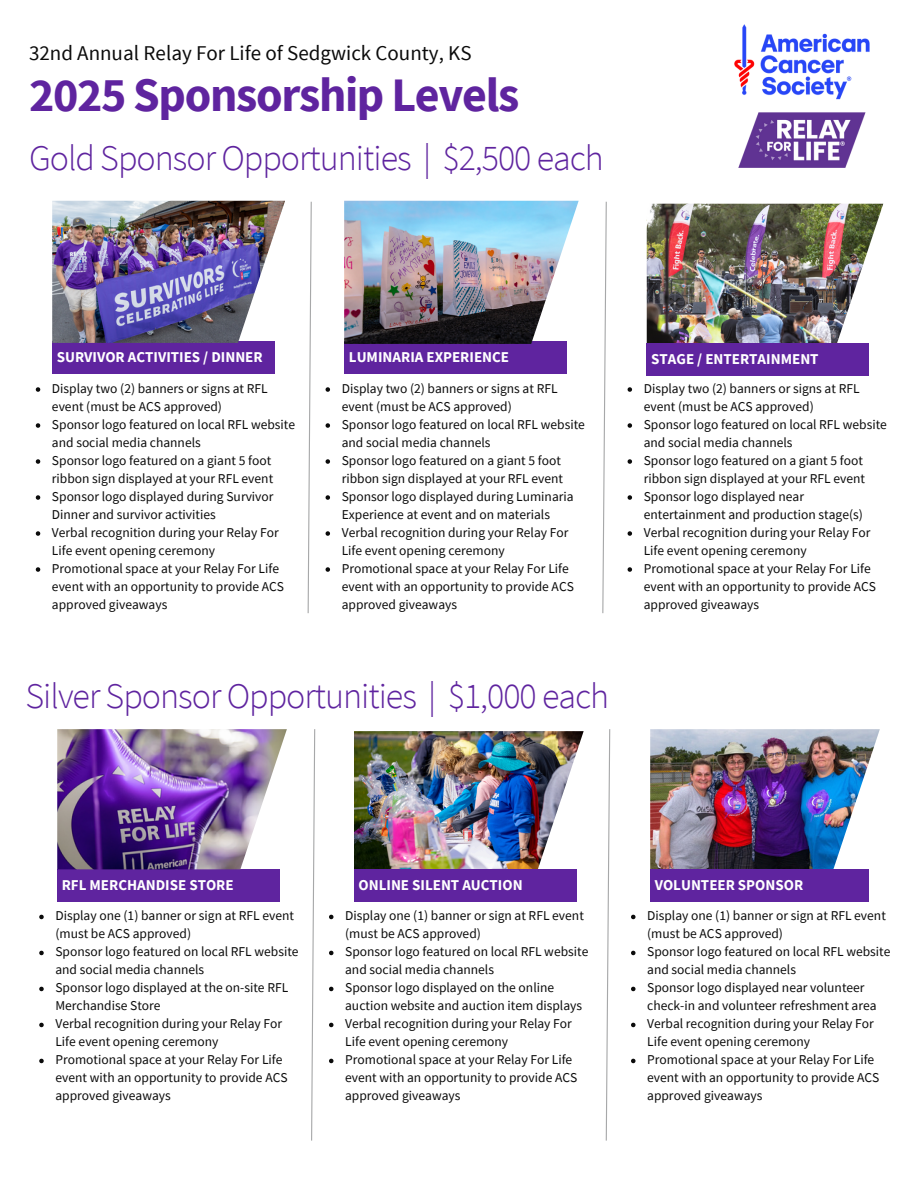
<style>
.page{position:relative;width:918px;height:1188px;background:#fff}
.page>*{position:absolute;margin:0;border:0;box-sizing:border-box;transform-origin:0 0}
.t1{font:700 48px "Source Sans Pro";letter-spacing:-.03em;color:#5f249f}
.t2{font:300 36px "Source Sans Pro";letter-spacing:-.03em;color:#5f249f}
.t3{font:21px "Source Sans Pro";color:#0b0b0b}
.t4{font:700 15px "Source Sans Pro";color:#fff}
.t5{font:13.5px/18px "Source Sans Pro";color:#0b0b0b}
</style>
<div class="page">
<img style="left:734px;top:24px;width:135px;height:143px">
<svg style="left:307px;top:201px;width:5px;height:413px"></svg>
<svg style="left:602px;top:201px;width:5px;height:413px"></svg>
<div style="left:52px;top:342px;width:222px;height:32px;background:#5f249f"></div>
<div style="left:344px;top:342px;width:222px;height:32px;background:#5f249f"></div>
<svg style="left:311px;top:729px;width:5px;height:412px"></svg>
<svg style="left:605px;top:729px;width:6px;height:412px"></svg>
<div style="left:57px;top:869px;width:222px;height:32px;background:#5f249f"></div>
<img style="left:52px;top:201px;width:233px;height:142px">
<img style="left:344px;top:201px;width:234px;height:143px">
<img style="left:647px;top:204px;width:236px;height:140px">
<div style="left:647px;top:344px;width:222px;height:32px;background:#5f249f"></div>
<img style="left:57px;top:729px;width:230px;height:140px">
<img style="left:650px;top:729px;width:230px;height:140px">
<div style="left:650px;top:869px;width:219px;height:32px;background:#5f249f"></div>
<img style="left:354px;top:731px;width:229px;height:140px">
<div style="left:354px;top:869px;width:222px;height:32px;background:#5f249f"></div>
<svg style="left:36px;top:387px;width:4px;height:5px"></svg>
<svg style="left:36px;top:423px;width:4px;height:5px"></svg>
<svg style="left:36px;top:459px;width:4px;height:5px"></svg>
<svg style="left:36px;top:495px;width:4px;height:5px"></svg>
<svg style="left:36px;top:531px;width:4px;height:5px"></svg>
<svg style="left:36px;top:567px;width:4px;height:5px"></svg>
<svg style="left:326px;top:387px;width:4px;height:5px"></svg>
<svg style="left:326px;top:423px;width:4px;height:5px"></svg>
<svg style="left:326px;top:459px;width:4px;height:5px"></svg>
<svg style="left:326px;top:495px;width:4px;height:5px"></svg>
<svg style="left:326px;top:531px;width:4px;height:5px"></svg>
<svg style="left:326px;top:567px;width:4px;height:5px"></svg>
<svg style="left:628px;top:387px;width:4px;height:5px"></svg>
<svg style="left:628px;top:423px;width:4px;height:5px"></svg>
<svg style="left:628px;top:459px;width:4px;height:5px"></svg>
<svg style="left:628px;top:495px;width:4px;height:5px"></svg>
<svg style="left:628px;top:531px;width:4px;height:5px"></svg>
<svg style="left:628px;top:567px;width:4px;height:5px"></svg>
<svg style="left:39px;top:915px;width:5px;height:4px"></svg>
<svg style="left:39px;top:951px;width:5px;height:4px"></svg>
<svg style="left:39px;top:987px;width:5px;height:4px"></svg>
<svg style="left:39px;top:1023px;width:5px;height:4px"></svg>
<svg style="left:39px;top:1059px;width:5px;height:4px"></svg>
<svg style="left:329px;top:915px;width:4px;height:4px"></svg>
<svg style="left:329px;top:951px;width:4px;height:4px"></svg>
<svg style="left:329px;top:987px;width:4px;height:4px"></svg>
<svg style="left:329px;top:1023px;width:4px;height:4px"></svg>
<svg style="left:329px;top:1059px;width:4px;height:4px"></svg>
<svg style="left:631px;top:915px;width:5px;height:4px"></svg>
<svg style="left:631px;top:951px;width:5px;height:4px"></svg>
<svg style="left:631px;top:987px;width:5px;height:4px"></svg>
<svg style="left:631px;top:1023px;width:5px;height:4px"></svg>
<svg style="left:631px;top:1059px;width:5px;height:4px"></svg>
<h4 class="t3" style="left:29px;top:39px;width:444px">32nd Annual Relay For Life of Sedgwick County, KS</h4>
<p class="t1" style="left:29px;top:64px;width:492px">2025 Sponsorship Levels</p>
<p class="t2" style="left:29px;top:135px;width:576px">Gold Sponsor Opportunities | $2,500 each</p>
<h1 class="t4" style="left:57px;top:347px;width:208px">SURVIVOR ACTIVITIES / DINNER</h1>
<h2 class="t4" style="left:349px;top:347px;width:162px">LUMINARIA EXPERIENCE</h2>
<p class="t5" style="left:52px;top:379px;width:217px">Display two (2) banners or signs at RFL event (must be ACS approved)</p>
<p class="t5" style="left:52px;top:415px;width:245px">Sponsor logo featured on local RFL website and social media channels</p>
<p class="t5" style="left:52px;top:451px;width:223px">Sponsor logo featured on a giant 5 foot ribbon sign displayed at your RFL event</p>
<p class="t5" style="left:52px;top:487px;width:223px">Sponsor logo displayed during Survivor<br>Dinner and survivor activities</p>
<h4 class="t5" style="left:52px;top:523px;width:228px">Verbal recognition during your Relay For<br>Life event opening ceremony</h4>
<p class="t5" style="left:52px;top:559px;width:234px">Promotional space at your Relay For Life event with an opportunity to provide ACS approved giveaways</p>
<p class="t5" style="left:342px;top:379px;width:217px">Display two (2) banners or signs at RFL event (must be ACS approved)</p>
<p class="t5" style="left:342px;top:415px;width:245px">Sponsor logo featured on local RFL website and social media channels</p>
<p class="t5" style="left:342px;top:451px;width:223px">Sponsor logo featured on a giant 5 foot ribbon sign displayed at your RFL event</p>
<p class="t5" style="left:342px;top:487px;width:233px">Sponsor logo displayed during Luminaria<br>Experience at event and on materials</p>
<p class="t5" style="left:342px;top:523px;width:228px">Verbal recognition during your Relay For<br>Life event opening ceremony</p>
<h2 class="t5" style="left:342px;top:559px;width:234px">Promotional space at your Relay For Life event with an opportunity to provide ACS approved giveaways</h2>
<p class="t2" style="left:26px;top:673px;width:585px">Silver Sponsor Opportunities | $1,000 each</p>
<p class="t4" style="left:651px;top:349px;width:169px">STAGE / ENTERTAINMENT</p>
<p class="t5" style="left:644px;top:379px;width:217px">Display two (2) banners or signs at RFL event (must be ACS approved)</p>
<h4 class="t5" style="left:644px;top:415px;width:245px">Sponsor logo featured on local RFL website and social media channels</h4>
<p class="t5" style="left:644px;top:451px;width:223px">Sponsor logo featured on a giant 5 foot ribbon sign displayed at your RFL event</p>
<p class="t5" style="left:644px;top:487px;width:221px">Sponsor logo displayed near entertainment and production stage(s)</p>
<p class="t5" style="left:644px;top:523px;width:228px">Verbal recognition during your Relay For<br>Life event opening ceremony</p>
<p class="t5" style="left:644px;top:559px;width:234px">Promotional space at your Relay For Life event with an opportunity to provide ACS approved giveaways</p>
<p class="t4" style="left:62px;top:875px;width:173px">RFL MERCHANDISE STORE</p>
<p class="t5" style="left:55px;top:907px;width:240px">Display one (1) banner or sign at RFL event (must be ACS approved)</p>
<p class="t5" style="left:55px;top:943px;width:245px">Sponsor logo featured on local RFL website and social media channels</p>
<h4 class="t5" style="left:55px;top:979px;width:234px">Sponsor logo displayed at the on-site RFL<br>Merchandise Store</h4>
<p class="t5" style="left:55px;top:1015px;width:228px">Verbal recognition during your Relay For<br>Life event opening ceremony</p>
<p class="t5" style="left:55px;top:1051px;width:234px">Promotional space at your Relay For Life event with an opportunity to provide ACS approved giveaways</p>
<p class="t4" style="left:359px;top:875px;width:166px">ONLINE SILENT AUCTION</p>
<p class="t4" style="left:655px;top:875px;width:150px">VOLUNTEER SPONSOR</p>
<p class="t5" style="left:345px;top:907px;width:240px">Display one (1) banner or sign at RFL event (must be ACS approved)</p>
<p class="t5" style="left:345px;top:943px;width:245px">Sponsor logo featured on local RFL website and social media channels</p>
<p class="t5" style="left:345px;top:979px;width:238px">Sponsor logo displayed on the online auction website and auction item displays</p>
<p class="t5" style="left:345px;top:1015px;width:228px">Verbal recognition during your Relay For<br>Life event opening ceremony</p>
<h4 class="t5" style="left:345px;top:1051px;width:234px">Promotional space at your Relay For Life event with an opportunity to provide ACS approved giveaways</h4>
<p class="t5" style="left:647px;top:907px;width:240px">Display one (1) banner or sign at RFL event (must be ACS approved)</p>
<p class="t5" style="left:647px;top:943px;width:245px">Sponsor logo featured on local RFL website and social media channels</p>
<p class="t5" style="left:647px;top:979px;width:231px">Sponsor logo displayed near volunteer check-in and volunteer refreshment area</p>
<p class="t5" style="left:647px;top:1015px;width:228px">Verbal recognition during your Relay For<br>Life event opening ceremony</p>
<p class="t5" style="left:647px;top:1051px;width:234px">Promotional space at your Relay For Life event with an opportunity to provide ACS approved giveaways</p>
</div>
